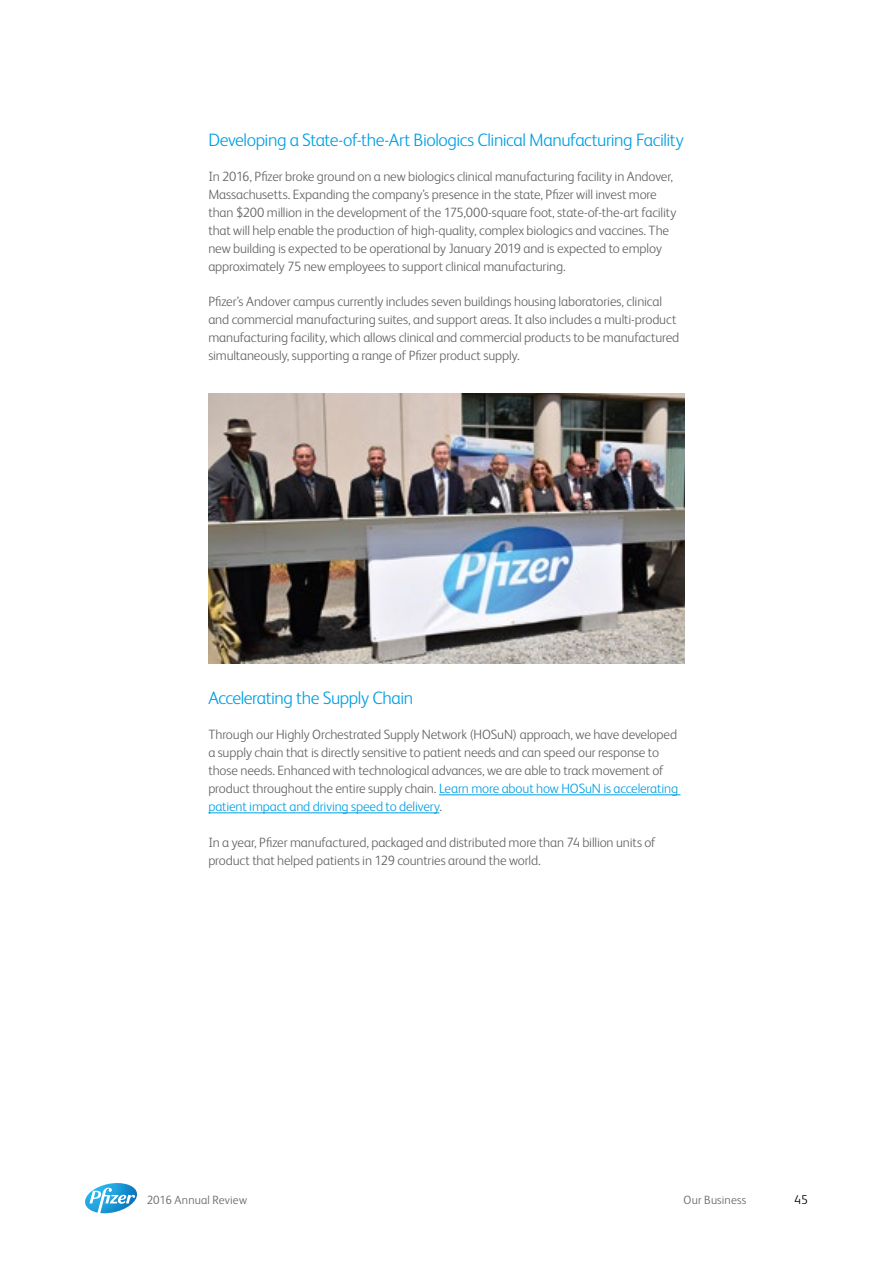
<style>
.page{position:relative;width:893px;height:1263px;background:#fff}
.page>*{position:absolute;margin:0;border:0;box-sizing:border-box;transform-origin:0 0}
._06_Body_Copy_Headin{font:300 18px "FS Albert Pro";letter-spacing:-.025em;color:#009fe3}
._04_Body_Copy{font:300 13.5px/18px "FS Albert Pro";letter-spacing:-.01em;color:#646363}
.t1{font:300 12.75px "FS Albert Pro";color:#000}
._00_Section_Heading{font:300 12px "FS Albert Pro";letter-spacing:.015em;color:#646363}
.s1{color:#009fe3}
</style>
<div class="page">
<img style="left:208px;top:394px;width:477px;height:270px">
<hr style="left:439px;top:794px;width:241px;height:1px;background:#009fe3">
<hr style="left:208px;top:812px;width:231px;height:1px;background:#009fe3">
<svg style="left:85px;top:1183px;width:52px;height:30px"></svg>
<p class="_06_Body_Copy_Headin" style="left:208px;top:128px;width:477px">Developing a State-of-the-Art Biologics Clinical Manufacturing Facility</p>
<p class="_04_Body_Copy" style="left:208px;top:167px;width:469px">In 2016, Pfizer broke ground on a new biologics clinical manufacturing facility in Andover, Massachusetts. Expanding the company’s presence in the state, Pfizer will invest more than $200 million in the development of the 175,000-square foot, state-of-the-art facility that will help enable the production of high-quality, complex biologics and vaccines. The new building is expected to be operational by January 2019 and is expected to employ approximately 75 new employees to support clinical manufacturing.</p>
<p class="_04_Body_Copy" style="left:208px;top:292px;width:472px">Pfizer’s Andover campus currently includes seven buildings housing laboratories, clinical and commercial manufacturing suites, and support areas. It also includes a multi-product manufacturing facility, which allows clinical and commercial products to be manufactured simultaneously, supporting a range of Pfizer product supply.</p>
<p class="_06_Body_Copy_Headin" style="left:208px;top:686px;width:206px">Accelerating the Supply Chain</p>
<p class="_04_Body_Copy" style="left:208px;top:725px;width:471px">Through our Highly Orchestrated Supply Network (HOSuN) approach, we have developed a supply chain that is directly sensitive to patient needs and can speed our response to those needs. Enhanced with technological advances, we are able to track movement of product throughout the entire supply chain. <span class="s1">Learn more about how HOSuN is accelerating patient impact and driving speed to delivery</span>.</p>
<p class="_04_Body_Copy" style="left:208px;top:832px;width:449px">In a year, Pfizer manufactured, packaged and distributed more than 74 billion units of product that helped patients in 129 countries around the world.</p>
<p class="_00_Section_Heading" style="left:147px;top:1191px;width:102px">2016 Annual Review</p>
<p class="_00_Section_Heading" style="left:684px;top:1191px;width:64px">Our Business</p>
<p class="t1" style="left:794px;top:1190px;width:15px">45</p>
</div>
